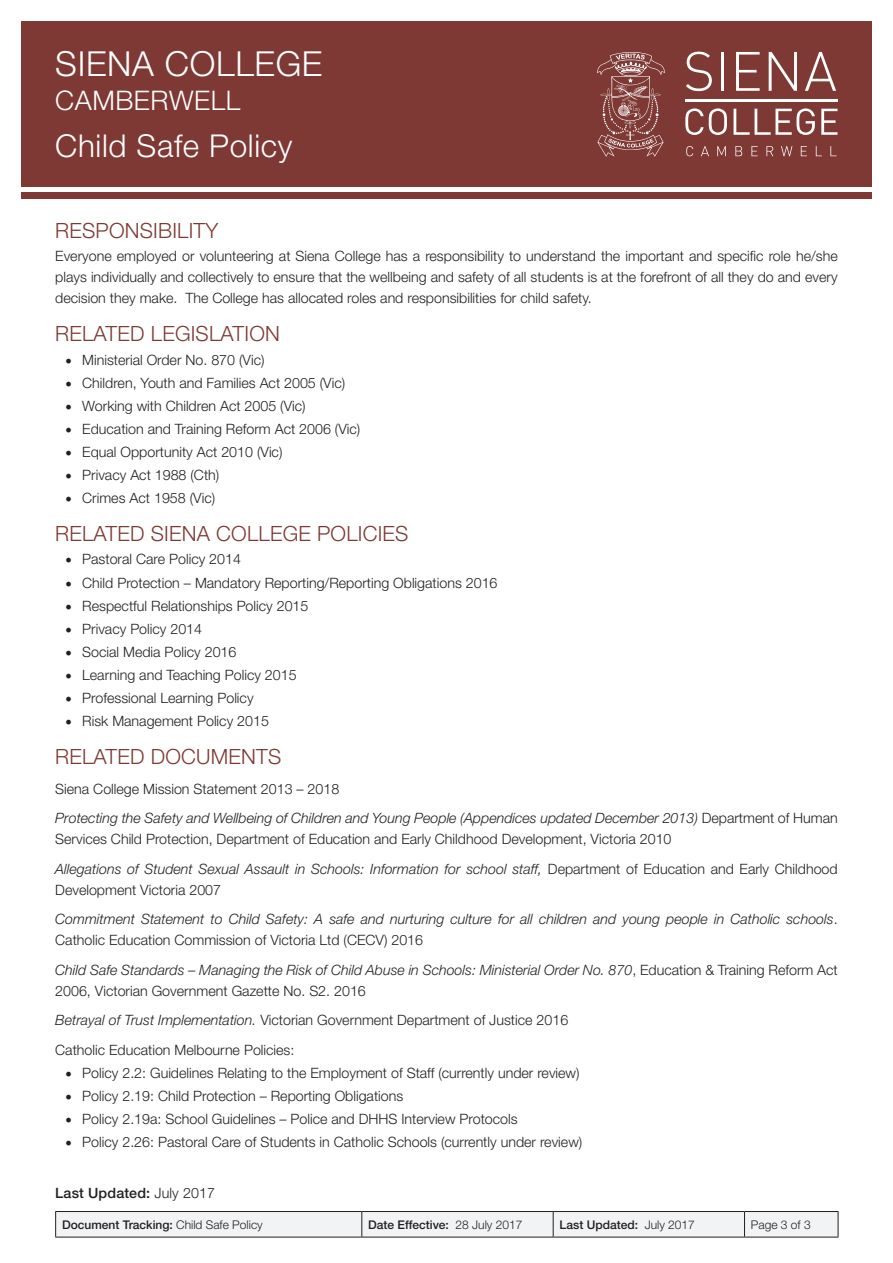
<style>
.page{position:relative;width:893px;height:1263px;background:#fff}
.page>*{position:absolute;margin:0;border:0;box-sizing:border-box;transform-origin:0 0}
.t1{font:300 34.5px "Helvetica Neue LT Std";letter-spacing:.02em;color:#fff}
.t2{font:300 31.5px "Helvetica Neue LT Std";letter-spacing:.02em;color:#fff}
.t3{font:300 27px "Helvetica Neue LT Std";letter-spacing:.02em;color:#fff}
.t4{font:300 21px "Helvetica Neue LT Std";letter-spacing:.01em;color:#7e3934}
.t5{font:300 14.25px/21px "Helvetica Neue LT Std";color:#231f20;text-align:justify}
.t6{font:italic 300 14.25px/21px "Helvetica Neue LT Std";color:#231f20}
.t7{font:500 14.25px "Helvetica Neue LT Std";letter-spacing:.01em;color:#231f20}
.t8{font:500 12px "Helvetica Neue LT Std";color:#231f20}
.t9{font:300 12px "Helvetica Neue LT Std";color:#231f20}
.s1{font-family:"Minion Pro";font-weight:400;font-size:18px}
.s2{font-style:italic}
.s3{font-style:normal}
.s4{font-weight:300}
</style>
<div class="page">
<div style="left:21px;top:21px;width:851px;height:166px;background:#7e3934"></div>
<div style="left:21px;top:192px;width:851px;height:7px;background:#7e3934"></div>
<svg style="left:686px;top:52px;width:26px;height:39px"></svg>
<hr style="left:721px;top:52px;width:3px;height:39px;background:#fff">
<svg style="left:736px;top:52px;width:24px;height:39px"></svg>
<svg style="left:769px;top:52px;width:28px;height:39px"></svg>
<svg style="left:805px;top:52px;width:31px;height:39px"></svg>
<svg style="left:685px;top:108px;width:42px;height:27px"></svg>
<svg style="left:733px;top:108px;width:82px;height:27px"></svg>
<svg style="left:821px;top:109px;width:16px;height:26px"></svg>
<svg style="left:686px;top:146px;width:7px;height:10px"></svg>
<svg style="left:701px;top:146px;width:8px;height:10px"></svg>
<svg style="left:717px;top:146px;width:9px;height:10px"></svg>
<svg style="left:735px;top:146px;width:7px;height:10px"></svg>
<svg style="left:751px;top:146px;width:7px;height:10px"></svg>
<svg style="left:766px;top:146px;width:7px;height:10px"></svg>
<svg style="left:781px;top:146px;width:11px;height:10px"></svg>
<svg style="left:801px;top:146px;width:6px;height:10px"></svg>
<svg style="left:816px;top:146px;width:6px;height:10px"></svg>
<svg style="left:830px;top:146px;width:6px;height:10px"></svg>
<hr style="left:685px;top:99px;width:153px;height:2px;background:#fff">
<svg style="left:597px;top:52px;width:68px;height:105px"></svg>
<svg style="left:55px;top:1211px;width:784px;height:26px"></svg>
<hr style="left:55px;top:1237px;width:307px;height:1px;background:#231f20">
<hr style="left:362px;top:1237px;width:191px;height:1px;background:#231f20">
<hr style="left:553px;top:1237px;width:191px;height:1px;background:#231f20">
<hr style="left:744px;top:1237px;width:94px;height:1px;background:#231f20">
<h1 class="t1" style="left:55px;top:42px;width:269px">SIENA COLLEGE</h1>
<h3 class="t3" style="left:55px;top:84px;width:187px">CAMBERWELL</h3>
<h2 class="t2" style="left:55px;top:127px;width:239px">Child Safe Policy</h2>
<p class="t4" style="left:55px;top:218px;width:165px">RESPONSIBILITY</p>
<p class="t5" style="left:55px;top:245px;width:784px">Everyone employed or volunteering at Siena College has a responsibility to understand the important and specific role he/she plays individually and collectively to ensure that the wellbeing and safety of all students is at the forefront of all they do and every decision they make. The College has allocated roles and responsibilities for child safety.</p>
<p class="t4" style="left:55px;top:321px;width:226px">RELATED LEGISLATION</p>
<p class="t5" style="left:65px;top:349px;width:201px"><span class="s1">•</span> Ministerial Order No. 870 (Vic)</p>
<p class="t5" style="left:65px;top:372px;width:282px"><span class="s1">•</span> Children, Youth and Families Act 2005 (Vic)</p>
<p class="t5" style="left:65px;top:395px;width:242px"><span class="s1">•</span> Working with Children Act 2005 (Vic)</p>
<p class="t5" style="left:65px;top:418px;width:297px"><span class="s1">•</span> Education and Training Reform Act 2006 (Vic)</p>
<p class="t5" style="left:65px;top:441px;width:219px"><span class="s1">•</span> Equal Opportunity Act 2010 (Vic)</p>
<p class="t5" style="left:65px;top:464px;width:156px"><span class="s1">•</span> Privacy Act 1988 (Cth)</p>
<p class="t5" style="left:65px;top:487px;width:151px"><span class="s1">•</span> Crimes Act 1958 (Vic)</p>
<p class="t4" style="left:55px;top:521px;width:355px">RELATED SIENA COLLEGE POLICIES</p>
<p class="t5" style="left:65px;top:549px;width:177px"><span class="s1">•</span> Pastoral Care Policy 2014</p>
<p class="t5" style="left:65px;top:572px;width:434px"><span class="s1">•</span> Child Protection – Mandatory Reporting/Reporting Obligations 2016</p>
<p class="t5" style="left:65px;top:595px;width:245px"><span class="s1">•</span> Respectful Relationships Policy 2015</p>
<p class="t5" style="left:65px;top:618px;width:138px"><span class="s1">•</span> Privacy Policy 2014</p>
<p class="t5" style="left:65px;top:641px;width:173px"><span class="s1">•</span> Social Media Policy 2016</p>
<p class="t5" style="left:65px;top:664px;width:233px"><span class="s1">•</span> Learning and Teaching Policy 2015</p>
<p class="t5" style="left:65px;top:687px;width:190px"><span class="s1">•</span> Professional Learning Policy</p>
<p class="t5" style="left:65px;top:710px;width:205px"><span class="s1">•</span> Risk Management Policy 2015</p>
<p class="t4" style="left:55px;top:744px;width:228px">RELATED DOCUMENTS</p>
<p class="t5" style="left:55px;top:778px;width:286px">Siena College Mission Statement 2013 – 2018</p>
<p class="t5" style="left:55px;top:807px;width:784px"><span class="s2">Protecting the Safety and Wellbeing of Children and Young People (Appendices updated December 2013)</span> Department of Human<br>Services Child Protection, Department of Education and Early Childhood Development, Victoria 2010</p>
<p class="t6" style="left:55px;top:858px;width:784px">Allegations of Student Sexual Assault in Schools: Information for school staff, <span class="s3">Department of Education and Early Childhood<br>Development Victoria 2007</span></p>
<p class="t6" style="left:55px;top:909px;width:784px">Commitment Statement to Child Safety: A safe and nurturing culture for all children and young people in Catholic schools<span class="s3">.<br>Catholic Education Commission of Victoria Ltd (CECV) 2016</span></p>
<p class="t6" style="left:55px;top:959px;width:784px">Child Safe Standards – Managing the Risk of Child Abuse in Schools: Ministerial Order No. 870<span class="s3">, Education &amp; Training Reform Act<br>2006, Victorian Government Gazette No. S2. 2016</span></p>
<p class="t5" style="left:55px;top:1009px;width:514px"><span class="s2">Betrayal of Trust Implementation.</span> Victorian Government Department of Justice 2016</p>
<p class="t5" style="left:55px;top:1039px;width:241px">Catholic Education Melbourne Policies:</p>
<p class="t5" style="left:65px;top:1062px;width:516px"><span class="s1">•</span> Policy 2.2: Guidelines Relating to the Employment of Staff (currently under review)</p>
<p class="t5" style="left:65px;top:1085px;width:340px"><span class="s1">•</span> Policy 2.19: Child Protection – Reporting Obligations</p>
<p class="t5" style="left:65px;top:1108px;width:454px"><span class="s1">•</span> Policy 2.19a: School Guidelines – Police and DHHS Interview Protocols</p>
<p class="t5" style="left:65px;top:1131px;width:519px"><span class="s1">•</span> Policy 2.26: Pastoral Care of Students in Catholic Schools (currently under review)</p>
<p class="t7" style="left:55px;top:1184px;width:161px">Last Updated: <span class="s4">July 2017</span></p>
<p class="t8" style="left:62px;top:1217px;width:202px">Document Tracking: <span class="s4">Child Safe Policy</span></p>
<p class="t8" style="left:368px;top:1217px;width:156px">Date Effective: <span class="s4">28 July 2017</span></p>
<p class="t8" style="left:560px;top:1217px;width:137px">Last Updated: <span class="s4">July 2017</span></p>
<p class="t9" style="left:751px;top:1217px;width:61px">Page 3 of 3</p>
</div>
